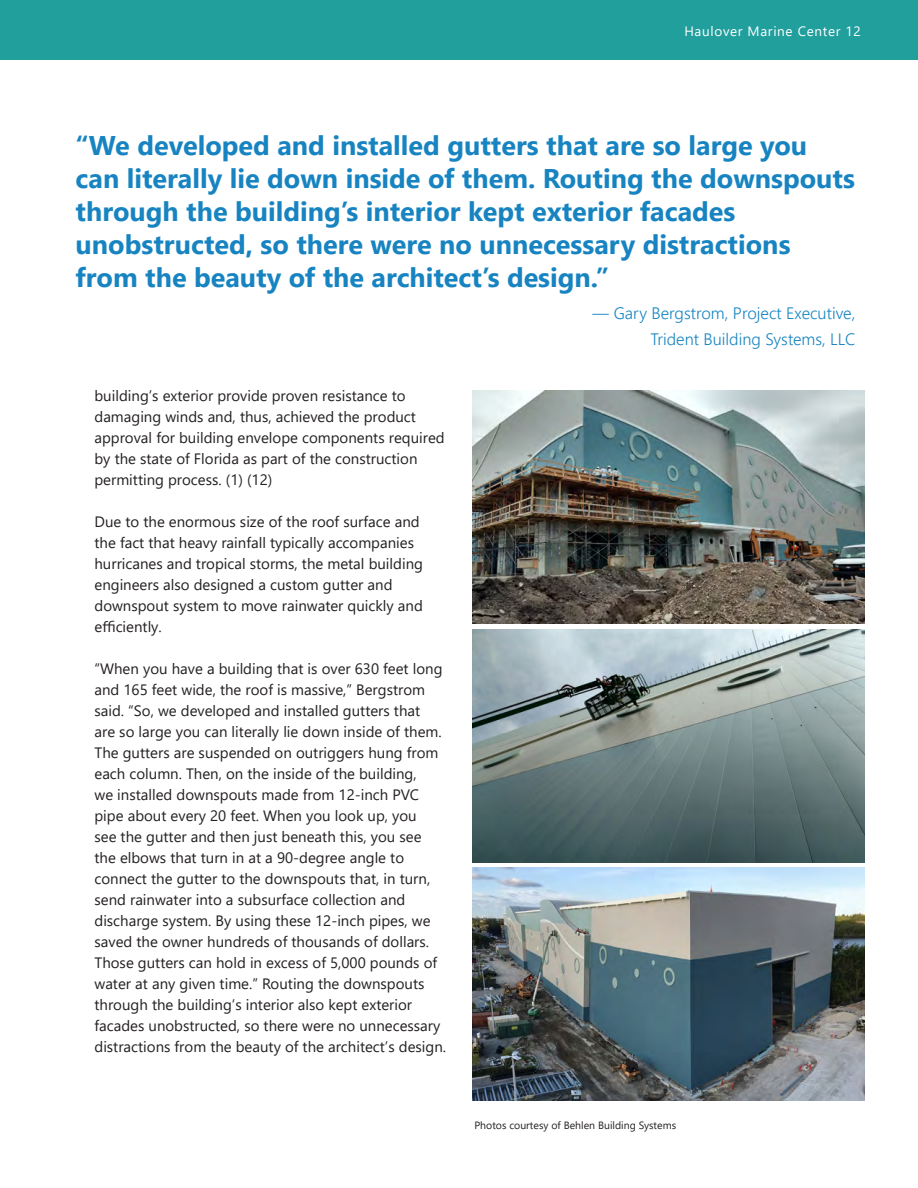
<style>
.page{position:relative;width:918px;height:1188px;background:#fff}
.page>*{position:absolute;margin:0;border:0;box-sizing:border-box;transform-origin:0 0}
.t1{font:700 27px/33px "Segoe UI";color:#1784c1}
.t2{font:300 16.5px "Segoe UI";color:#1784c1}
.t3{font:15px/21px "Segoe UI";color:#231f20}
.t4{font:13.5px "Segoe UI";letter-spacing:.05em;color:#fff}
.t5{font:10.5px "Segoe UI";color:#231f20}
</style>
<div class="page">
<div style="left:0;top:0;width:918px;height:59px;background:#219f9d"></div>
<img style="left:472px;top:391px;width:392px;height:233px">
<img style="left:472px;top:629px;width:392px;height:233px">
<img style="left:472px;top:868px;width:392px;height:233px">
<p class="t4" style="left:684px;top:18px;width:178px">Haulover Marine Center 12</p>
<p class="t1" style="left:76px;top:126px;width:781px">“We developed and installed gutters that are so large you can literally lie down inside of them. Routing the downspouts through the building’s interior kept exterior facades unobstructed, so there were no unnecessary distractions from the beauty of the architect’s design.”</p>
<p class="t2" style="left:593px;top:297px;width:264px">— Gary Bergstrom, Project Executive,</p>
<p class="t2" style="left:650px;top:324px;width:206px">Trident Building Systems, LLC</p>
<p class="t3" style="left:94px;top:384px;width:352px">building’s exterior provide proven resistance to damaging winds and, thus, achieved the product approval for building envelope components required by the state of Florida as part of the construction permitting process. (1) (12)</p>
<p class="t3" style="left:94px;top:510px;width:330px">Due to the enormous size of the roof surface and the fact that heavy rainfall typically accompanies hurricanes and tropical storms, the metal building engineers also designed a custom gutter and downspout system to move rainwater quickly and efficiently.</p>
<p class="t3" style="left:94px;top:657px;width:353px">“When you have a building that is over 630 feet long and 165 feet wide, the roof is massive,” Bergstrom said. “So, we developed and installed gutters that<br>are so large you can literally lie down inside of them.<br>The gutters are suspended on outriggers hung from each column. Then, on the inside of the building,<br>we installed downspouts made from 12-inch PVC pipe about every 20 feet. When you look up, you<br>see the gutter and then just beneath this, you see the elbows that turn in at a 90-degree angle to connect the gutter to the downspouts that, in turn, send rainwater into a subsurface collection and discharge system. By using these 12-inch pipes, we saved the owner hundreds of thousands of dollars.<br>Those gutters can hold in excess of 5,000 pounds of water at any given time.” Routing the downspouts through the building’s interior also kept exterior facades unobstructed, so there were no unnecessary distractions from the beauty of the architect’s design.</p>
<p class="t5" style="left:474px;top:1115px;width:203px">Photos courtesy of Behlen Building Systems</p>
</div>
